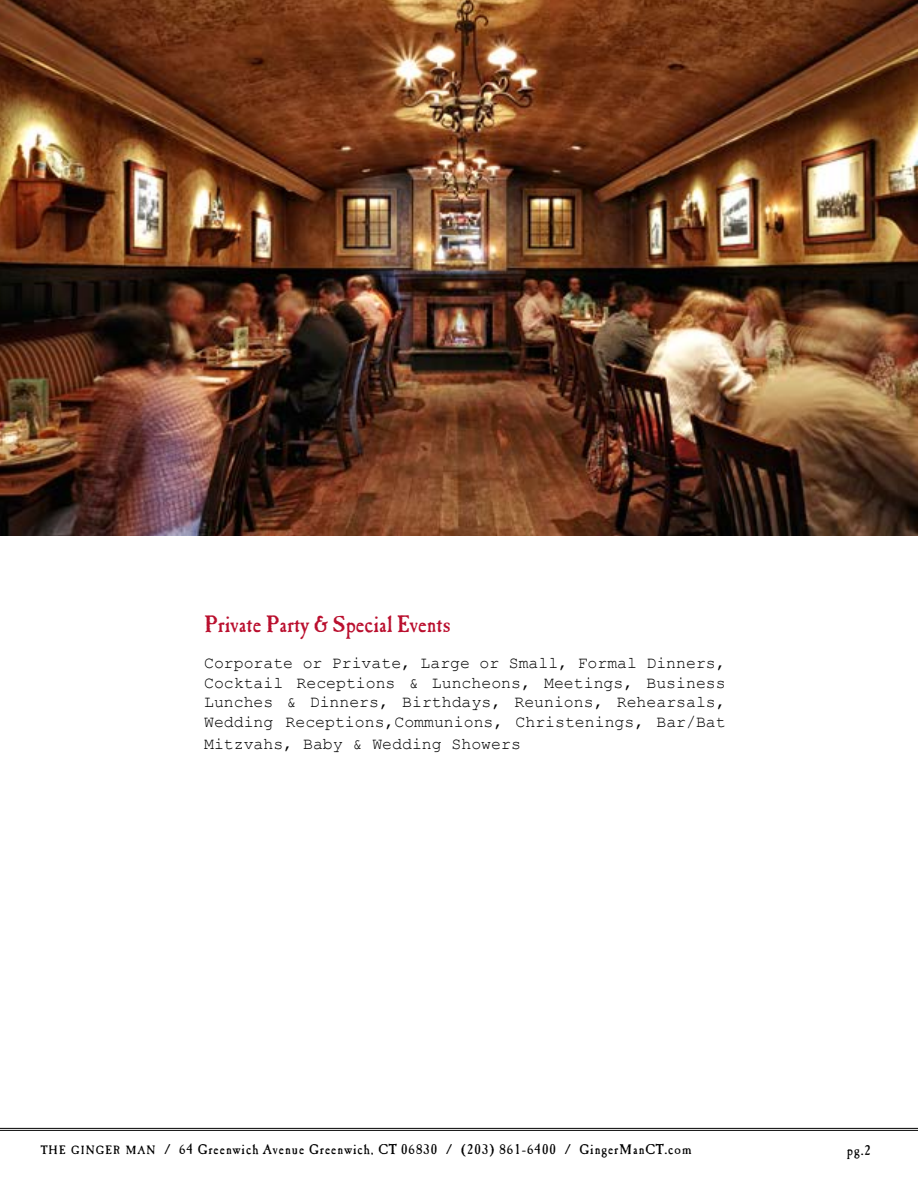
<style>
.page{position:relative;width:918px;height:1188px;background:#fff}
.page>*{position:absolute;margin:0;border:0;box-sizing:border-box;transform-origin:0 0}
.t1{font:22.5px "Caslon Antique";color:#ba0f2e}
.t2{font:16.5px/19.8px "Courier New";color:#000;text-align:justify}
.t3{font:13.5px "Caslon Antique";letter-spacing:.075em;color:#000}
.s1{font-size:11.55px}
</style>
<div class="page">
<hr style="left:0;top:1128px;width:918px;height:1px;background:#000">
<hr style="left:0;top:1130px;width:918px;height:1px;background:#000">
<img style="left:0;top:0;width:918px;height:536px">
<h1 class="t1" style="left:204px;top:610px;width:248px">Private Party &amp; Special Events</h1>
<p class="t2" style="left:204px;top:652px;width:523px">Corporate or Private, Large or Small, Formal Dinners, Cocktail Receptions &amp; Luncheons, Meetings, Business Lunches &amp; Dinners, Birthdays, Reunions, Rehearsals, Wedding Receptions,Communions, Christenings, Bar/Bat</p>
<p class="t2" style="left:204px;top:733px;width:318px">Mitzvahs, Baby &amp; Wedding Showers</p>
<p class="t3" style="left:41px;top:1141px;width:652px"><span class="s1">THE GINGER MAN</span> / 64 Greenwich Avenue Greenwich, CT 06830 / (203) 861-6400 / GingerManCT.com</p>
<p class="t3" style="left:847px;top:1141px;width:25px">pg.2</p>
</div>
